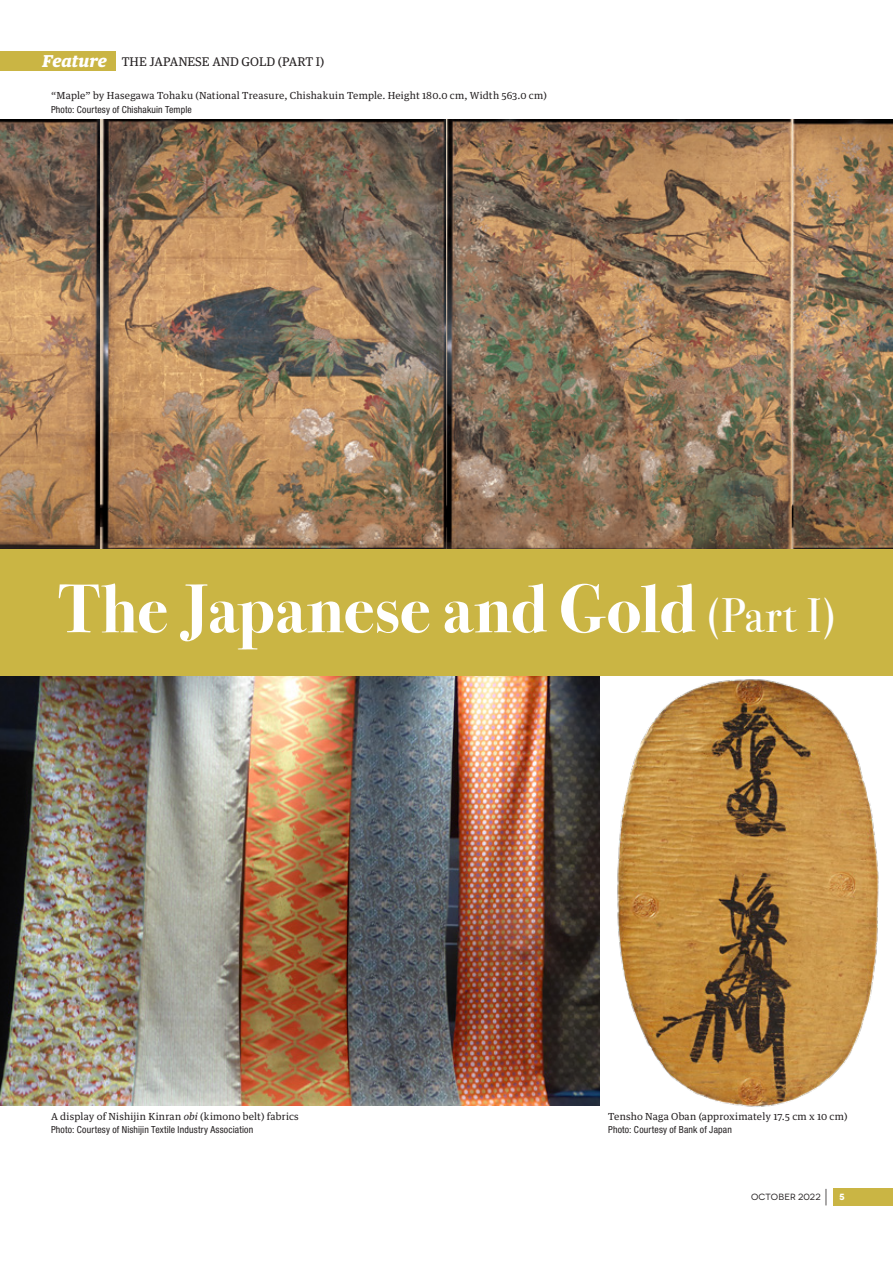
<style>
.page{position:relative;width:893px;height:1263px;background:#fff}
.page>*{position:absolute;margin:0;border:0;box-sizing:border-box;transform-origin:0 0}
.t1{font:700 69px "Bodoni Svty Two OSITCTT";color:#fff}
.t2{font:12px "Guardian Text Egyp";color:#231f20}
.t3{font:9.75px "Guardian Text Egyp";letter-spacing:.015em;color:#231f20}
.t4{font:condensed 9.75px "Helvetica Neue LT Pro";letter-spacing:.015em;color:#231f20}
.t5{font:9px "Novecentowide";letter-spacing:.025em;color:#231f20}
.t6{font:700 9px "Novecentowide";color:#fff}
.s1{font-weight:900;font-style:italic;font-size:16.5px;color:#fff}
.s2{font-weight:400;font-size:48px}
.s3{font-style:italic}
.s4{font-weight:300;font-size:19.5px}
</style>
<div class="page">
<div style="left:0;top:549px;width:893px;height:127px;background:#cab544"></div>
<img style="left:0;top:676px;width:600px;height:430px">
<img style="left:0;top:119px;width:893px;height:430px">
<img style="left:617px;top:679px;width:262px;height:428px">
<div style="left:833px;top:1188px;width:60px;height:18px;background:#cab544"></div>
<div style="left:0;top:51px;width:115px;height:20px;background:#cab544"></div>
<p class="t2" style="left:43px;top:52px;width:283px"><span class="s1">Feature</span> THE JAPANESE AND GOLD (PART I)</p>
<p class="t3" style="left:51px;top:88px;width:497px">“Maple” by Hasegawa Tohaku (National Treasure, Chishakuin Temple. Height 180.0 cm, Width 563.0 cm)</p>
<p class="t4" style="left:51px;top:104px;width:142px">Photo: Courtesy of Chishakuin Temple</p>
<h1 class="t1" style="left:59px;top:568px;width:779px">The Japanese and Gold <span class="s2">(Part I)</span></h1>
<p class="t3" style="left:51px;top:1108px;width:249px">A display of Nishijin Kinran <span class="s3">obi</span> (kimono belt) fabrics</p>
<p class="t4" style="left:51px;top:1124px;width:204px">Photo: Courtesy of Nishijin Textile Industry Association</p>
<p class="t3" style="left:608px;top:1108px;width:241px">Tensho Naga Oban (approximately 17.5 cm x 10 cm)</p>
<p class="t4" style="left:608px;top:1124px;width:125px">Photo: Courtesy of Bank of Japan</p>
<p class="t5" style="left:751px;top:1192px;width:79px">OCTOBER 2022 <span class="s4">|</span></p>
<p class="t6" style="left:839px;top:1191px;width:7px">5</p>
</div>
